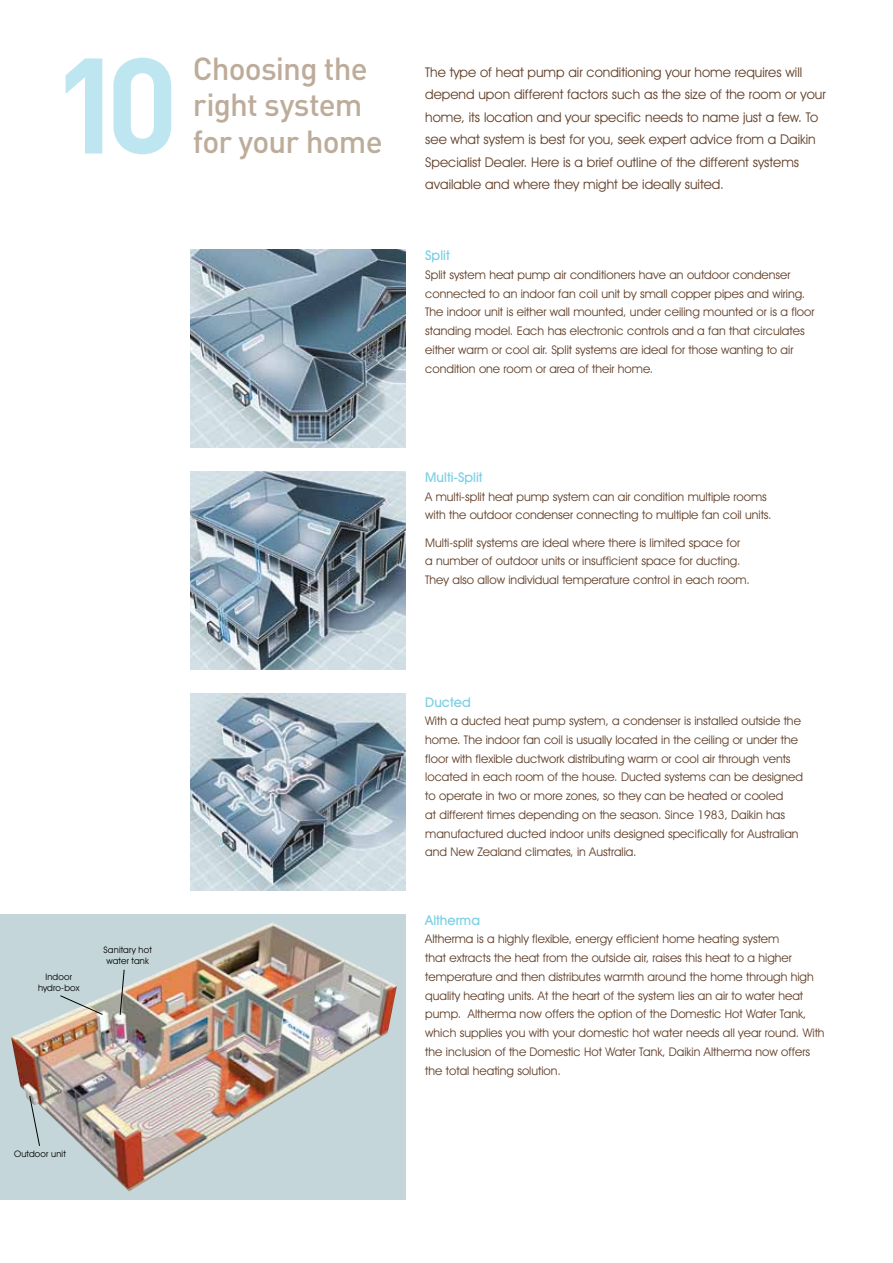
<style>
.page{position:relative;width:893px;height:1263px;background:#fff}
.page>*{position:absolute;margin:0;border:0;box-sizing:border-box;transform-origin:0 0}
.t1{font:700 133.5px "DIN";color:#bee6f0}
.t2{font:500 31.5px/36.8px "DIN";letter-spacing:-.025em;color:#bdac9a}
.t3{font:13.5px/22.5px "Avant Garde IT Cby BT";color:#624029}
.t4{font:500 13.5px "Avant Garde IT Cby BT";color:#7bd0e4}
.t5{font:12px/18.8px "Avant Garde IT Cby BT";color:#624029}
.t6{font:9px/10.8px "Avant Garde IT Cby BT";letter-spacing:.025em;color:#000;text-align:center}
</style>
<div class="page">
<img style="left:190px;top:250px;width:216px;height:197px">
<img style="left:190px;top:472px;width:216px;height:197px">
<img style="left:190px;top:693px;width:216px;height:198px">
<div style="left:0;top:914px;width:406px;height:286px;background:#c4d6da"></div>
<img style="left:11px;top:922px;width:386px;height:269px">
<svg style="left:120px;top:969px;width:5px;height:46px"></svg>
<svg style="left:60px;top:995px;width:43px;height:20px"></svg>
<svg style="left:29px;top:1095px;width:11px;height:51px"></svg>
<h1 class="t1" style="left:52px;top:18px;width:128px">10</h1>
<h2 class="t2" style="left:193px;top:49px;width:176px">Choosing the right system</h2>
<h2 class="t2" style="left:193px;top:122px;width:191px">for your home</h2>
<p class="t3" style="left:425px;top:61px;width:402px">The type of heat pump air conditioning your home requires will depend upon different factors such as the size of the room or your home, its location and your specific needs to name just a few. To see what system is best for you, seek expert advice from a Daikin Specialist Dealer. Here is a brief outline of the different systems available and where they might be ideally suited.</p>
<p class="t4" style="left:425px;top:247px;width:26px">Split</p>
<p class="t5" style="left:425px;top:265px;width:391px">Split system heat pump air conditioners have an outdoor condenser connected to an indoor fan coil unit by small copper pipes and wiring.<br>The indoor unit is either wall mounted, under ceiling mounted or is a floor standing model. Each has electronic controls and a fan that circulates either warm or cool air. Split systems are ideal for those wanting to air condition one room or area of their home.</p>
<p class="t4" style="left:425px;top:469px;width:59px">Multi-Split</p>
<p class="t5" style="left:425px;top:487px;width:348px">A multi-split heat pump system can air condition multiple rooms with the outdoor condenser connecting to multiple fan coil units.</p>
<p class="t5" style="left:425px;top:533px;width:326px">Multi-split systems are ideal where there is limited space for a number of outdoor units or insufficient space for ducting.<br>They also allow individual temperature control in each room.</p>
<p class="t6" style="left:38px;top:971px;width:43px">Indoor hydro-box</p>
<p class="t6" style="left:103px;top:944px;width:50px">Sanitary hot water tank</p>
<p class="t6" style="left:14px;top:1149px;width:53px">Outdoor unit</p>
<p class="t4" style="left:425px;top:693px;width:47px">Ducted</p>
<p class="t5" style="left:425px;top:711px;width:379px">With a ducted heat pump system, a condenser is installed outside the home. The indoor fan coil is usually located in the ceiling or under the floor with flexible ductwork distributing warm or cool air through vents located in each room of the house. Ducted systems can be designed to operate in two or more zones, so they can be heated or cooled<br>at different times depending on the season. Since 1983, Daikin has manufactured ducted indoor units designed specifically for Australian and New Zealand climates, in Australia.</p>
<p class="t4" style="left:425px;top:911px;width:56px">Altherma</p>
<p class="t5" style="left:425px;top:930px;width:401px">Altherma is a highly flexible, energy efficient home heating system<br>that extracts the heat from the outside air, raises this heat to a higher temperature and then distributes warmth around the home through high quality heating units. At the heart of the system lies an air to water heat pump. Altherma now offers the option of the Domestic Hot Water Tank, which supplies you with your domestic hot water needs all year round. With the inclusion of the Domestic Hot Water Tank, Daikin Altherma now offers the total heating solution.</p>
</div>
